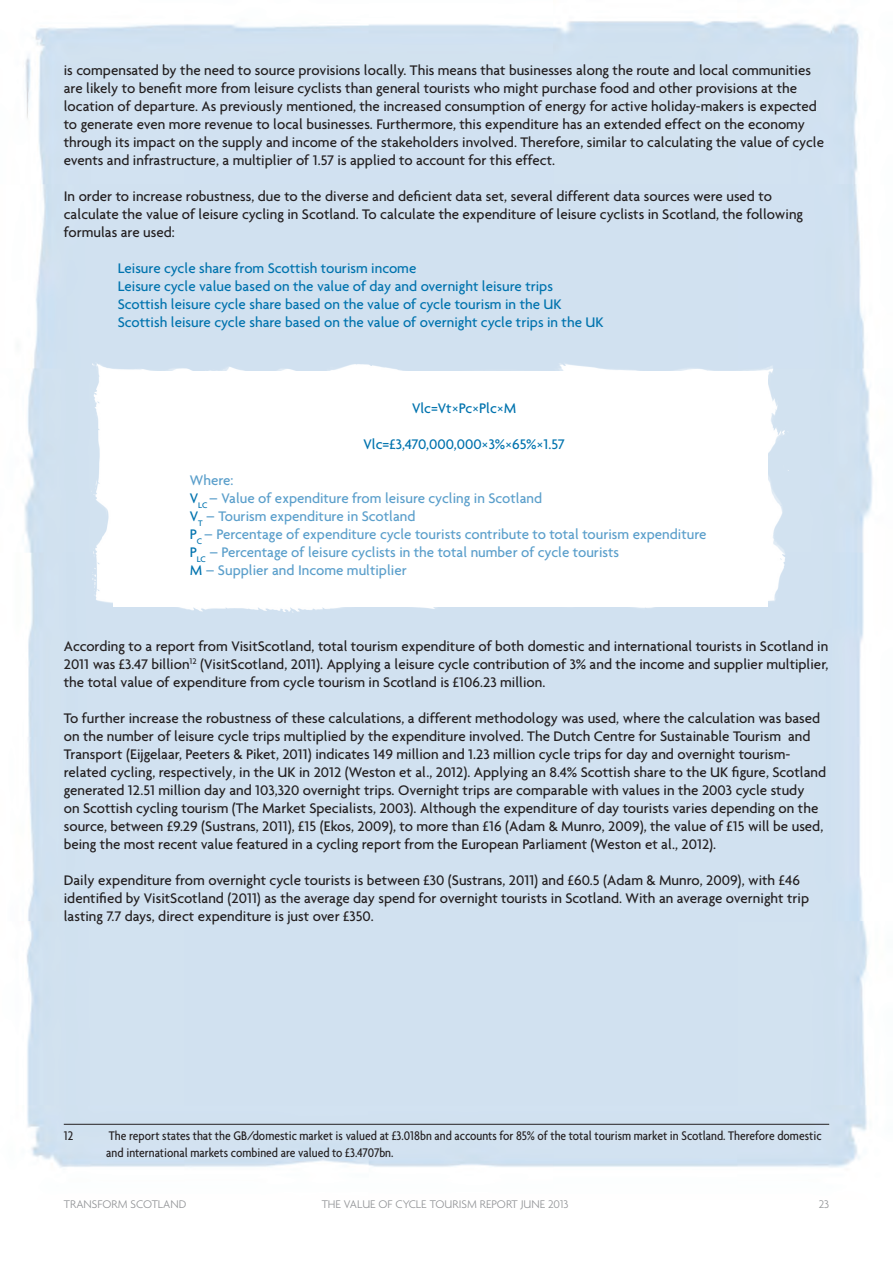
<style>
.page{position:relative;width:893px;height:1263px;background:#fff}
.page>*{position:absolute;margin:0;border:0;box-sizing:border-box;transform-origin:0 0}
.t1{font:500 15px/18px "Agenda";color:#231f20}
.t2{font:500 15px/18px "Agenda";color:#0073ae}
.t3{font:500 15px/18px "Agenda";color:#5b9fcb}
.t4{font:500 condensed 13.5px/16.2px "Agenda";color:#231f20}
.t5{font:300 12px "Agenda";color:#939598}
.s1{color:#0073ae}
</style>
<div class="page">
<hr style="left:64px;top:1124px;width:765px;height:1px;background:#231f20">
<img style="left:62px;top:350px;width:754px;height:270px">
<div style="left:113px;top:371px;width:654px;height:235px;background:#fff"></div>
<p class="t1" style="left:64px;top:61px;width:762px">is compensated by the need to source provisions locally. This means that businesses along the route and local communities are likely to benefit more from leisure cyclists than general tourists who might purchase food and other provisions at the location of departure. As previously mentioned, the increased consumption of energy for active holiday-makers is expected to generate even more revenue to local businesses. Furthermore, this expenditure has an extended effect on the economy through its impact on the supply and income of the stakeholders involved. Therefore, similar to calculating the value of cycle events and infrastructure, a multiplier of 1.57 is applied to account for this effect.</p>
<p class="t1" style="left:64px;top:187px;width:741px">In order to increase robustness, due to the diverse and deficient data set, several different data sources were used to calculate the value of leisure cycling in Scotland. To calculate the expenditure of leisure cyclists in Scotland, the following formulas are used:</p>
<p class="t2" style="left:118px;top:259px;width:487px">Leisure cycle share from Scottish tourism income<br>Leisure cycle value based on the value of day and overnight leisure trips Scottish leisure cycle share based on the value of cycle tourism in the UK Scottish leisure cycle share based on the value of overnight cycle trips in the UK</p>
<p class="t2" style="left:412px;top:399px;width:106px">Vlc=Vt×Pc×Plc×M</p>
<p class="t2" style="left:363px;top:435px;width:203px">Vlc=£3,470,000,000×3%×65%×1.57</p>
<p class="t3" style="left:190px;top:471px;width:518px">Where:<br><span class="s1">V</span><sub>LC</sub> – Value of expenditure from leisure cycling in Scotland<br><span class="s1">V</span><sub>T</sub> – Tourism expenditure in Scotland<br><span class="s1">P</span><sub>C</sub> – Percentage of expenditure cycle tourists contribute to total tourism expenditure <span class="s1">P</span><sub>LC</sub> – Percentage of leisure cyclists in the total number of cycle tourists<br><span class="s1">M</span> – Supplier and Income multiplier</p>
<p class="t1" style="left:64px;top:637px;width:766px;text-align:justify">According to a report from VisitScotland, total tourism expenditure of both domestic and international tourists in Scotland in 2011 was £3.47 billion<sup>12</sup> (VisitScotland, 2011). Applying a leisure cycle contribution of 3% and the income and supplier multiplier, the total value of expenditure from cycle tourism in Scotland is £106.23 million.</p>
<p class="t1" style="left:64px;top:709px;width:764px">To further increase the robustness of these calculations, a different methodology was used, where the calculation was based on the number of leisure cycle trips multiplied by the expenditure involved. The Dutch Centre for Sustainable Tourism and Transport (Eijgelaar, Peeters &amp; Piket, 2011) indicates 149 million and 1.23 million cycle trips for day and overnight tourism&shy;related cycling, respectively, in the UK in 2012 (Weston et al., 2012). Applying an 8.4% Scottish share to the UK figure, Scotland generated 12.51 million day and 103,320 overnight trips. Overnight trips are comparable with values in the 2003 cycle study<br>on Scottish cycling tourism (The Market Specialists, 2003). Although the expenditure of day tourists varies depending on the source, between £9.29 (Sustrans, 2011), £15 (Ekos, 2009), to more than £16 (Adam &amp; Munro, 2009), the value of £15 will be used, being the most recent value featured in a cycling report from the European Parliament (Weston et al., 2012).</p>
<p class="t1" style="left:64px;top:871px;width:747px">Daily expenditure from overnight cycle tourists is between £30 (Sustrans, 2011) and £60.5 (Adam &amp; Munro, 2009), with £46 identified by VisitScotland (2011) as the average day spend for overnight tourists in Scotland. With an average overnight trip lasting 7.7 days, direct expenditure is just over £350.</p>
<p class="t4" style="left:64px;top:1128px;width:11px">12</p>
<p class="t4" style="left:106px;top:1128px;width:717px">The report states that the GB/domestic market is valued at £3.018bn and accounts for 85% of the total tourism market in Scotland. Therefore domestic and international markets combined are valued to £3.4707bn.</p>
<p class="t5" style="left:64px;top:1197px;width:124px">TRANSFORM SCOTLAND</p>
<p class="t5" style="left:322px;top:1197px;width:248px">THE VALUE OF CYCLE TOURISM REPORT JUNE 2013</p>
<p class="t5" style="left:819px;top:1197px;width:12px">23</p>
</div>
